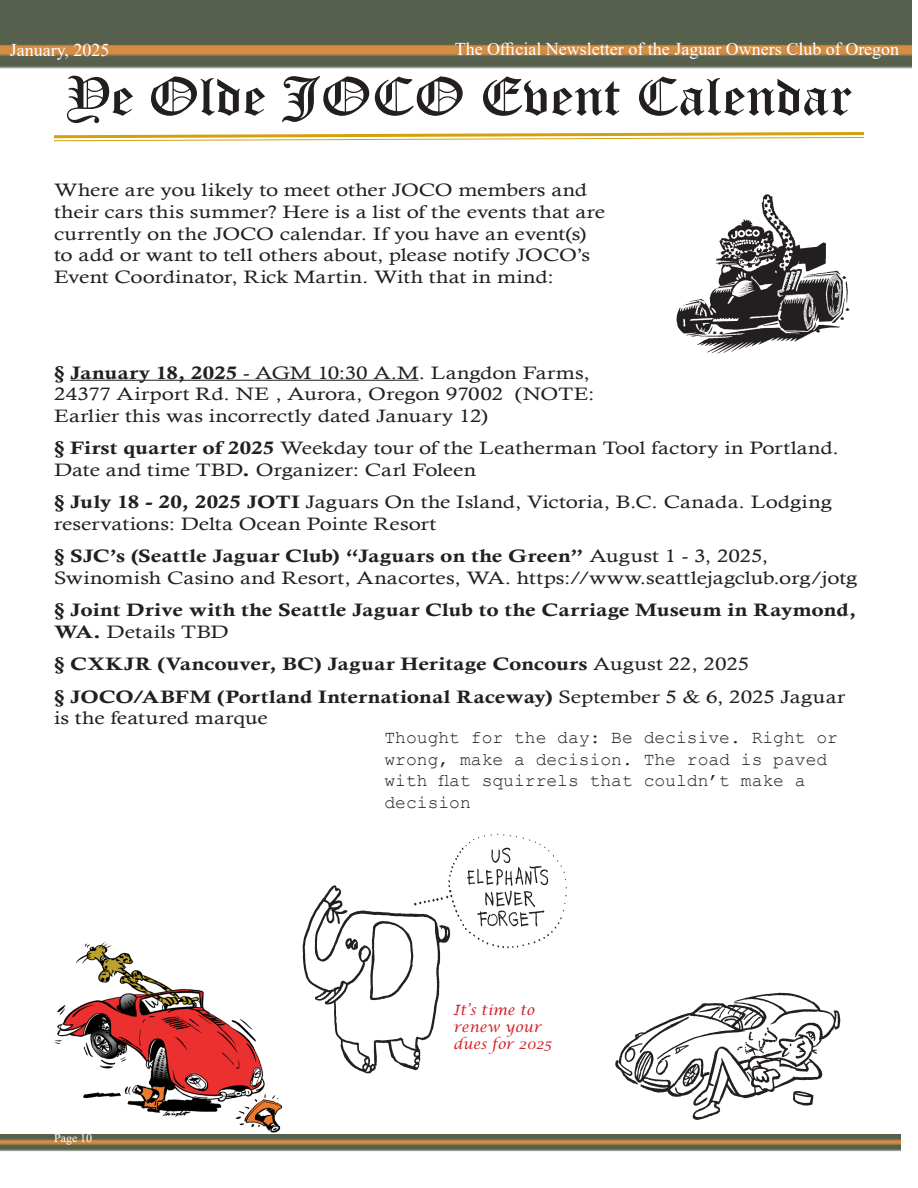
<style>
.page{position:relative;width:918px;height:1188px;background:#fff}
.page>*{position:absolute;margin:0;border:0;box-sizing:border-box;transform-origin:0 0}
.t1{font:54px "Old English Text";color:#231f20;scale:1.1 1}
.t2{font:18px/21.6px "Calisto";color:#231f20;scale:1.25 1}
.t3{font:18px/21.6px "Calis MT Bol";letter-spacing:.005em;color:#231f20;scale:1.25 1}
.t4{font:18px/21.6px "Courier New";color:#231f20}
.t5{font:18px "Times New Roman";color:#fff}
.t6{font:italic 14.25px/17.1px "Lucida Calligraphy";color:#d1232a}
.t7{font:12px "Times New Roman";color:#fff}
.s1{font-family:"Calis MT Bol"}
.s2{font-family:"Calisto"}
</style>
<div class="page">
<img style="left:0;top:0;width:912px;height:69px">
<img style="left:0;top:1134px;width:900px;height:18px">
<svg style="left:54px;top:132px;width:810px;height:10px"></svg>
<hr style="left:70px;top:380px;width:349px;height:1px;background:#231f20">
<img style="left:676px;top:194px;width:174px;height:160px">
<img style="left:55px;top:941px;width:228px;height:192px">
<img style="left:615px;top:992px;width:226px;height:128px">
<img style="left:302px;top:833px;width:265px;height:241px">
<p class="t5" style="left:10px;top:37px;width:101px">January, 2025</p>
<p class="t5" style="left:455px;top:37px;width:446px">The Official Newsletter of the Jaguar Owners Club of Oregon</p>
<p class="t1" style="left:65px;top:62px;width:717px">Ye Olde JOCO Event Calendar</p>
<p class="t2" style="left:54px;top:179px;width:443px">Where are you likely to meet other JOCO members and their cars this summer? Here is a list of the events that are currently on the JOCO calendar. If you have an event(s) to add or want to tell others about, please notify JOCO’s Event Coordinator, Rick Martin. With that in mind:</p>
<p class="t2" style="left:54px;top:362px;width:434px"><span class="s1">§ January 18, 2025</span> - AGM 10:30 A.M. Langdon Farms,<br>24377 Airport Rd. NE , Aurora, Oregon 97002 (NOTE:<br>Earlier this was incorrectly dated January 12)</p>
<p class="t2" style="left:54px;top:437px;width:629px"><span class="s1">§ First quarter of 2025</span> Weekday tour of the Leatherman Tool factory in Portland.<br>Date and time TBD<span class="s1">.</span> Organizer: Carl Foleen</p>
<p class="t2" style="left:54px;top:491px;width:624px"><span class="s1">§ July 18 - 20, 2025 JOTI</span> Jaguars On the Island, Victoria, B.C. Canada. Lodging reservations: Delta Ocean Pointe Resort</p>
<p class="t2" style="left:54px;top:545px;width:644px"><span class="s1">§ SJC’s (Seattle Jaguar Club) “Jaguars on the Green”</span> August 1 - 3, 2025,<br>Swinomish Casino and Resort, Anacortes, WA. https://www.seattlejagclub.org/jotg</p>
<p class="t3" style="left:54px;top:599px;width:643px">§ Joint Drive with the Seattle Jaguar Club to the Carriage Museum in Raymond,<br>WA. <span class="s2">Details TBD</span></p>
<p class="t3" style="left:54px;top:653px;width:558px">§ CXKJR (Vancouver, BC) Jaguar Heritage Concours <span class="s2">August 22, 2025</span></p>
<p class="t2" style="left:54px;top:686px;width:634px"><span class="s1">§ JOCO/ABFM (Portland International Raceway)</span> September 5 &amp; 6, 2025 Jaguar is the featured marque</p>
<p class="t4" style="left:384px;top:726px;width:455px">Thought for the day: Be decisive. Right or wrong, make a decision. The road is paved with flat squirrels that couldn’t make a decision</p>
<p class="t7" style="left:54px;top:1130px;width:40px">Page 10</p>
<p class="t6" style="left:453px;top:1002px;width:100px">It’s time to renew your dues for 2025</p>
</div>
